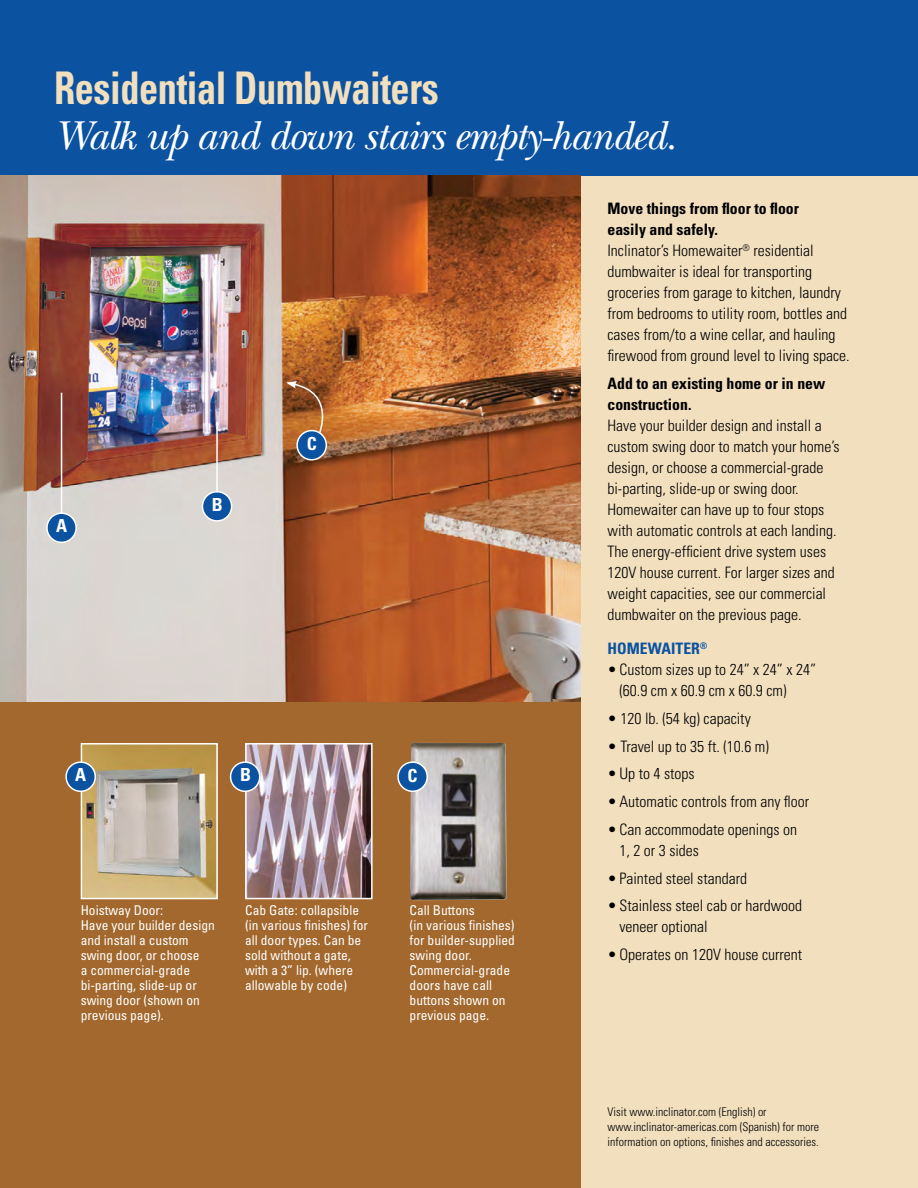
<style>
.page{position:relative;width:918px;height:1188px;background:#f1dfbe}
.page>*{position:absolute;margin:0;border:0;box-sizing:border-box;transform-origin:0 0}
.t1{font:700 condensed 45px "Univers LT Std";letter-spacing:-.01em;color:#f1dfbe;scale:.85 1}
.t2{font:italic 42px "New Baskerville Std";letter-spacing:-.025em;color:#fff}
.t3{font:700 condensed 18px "Univers LT Std";color:#fff}
.t4{font:300 condensed 15.75px/21px "Univers LT Std";color:#000}
.t5{font:700 condensed 15.75px/21px "Univers LT Std";color:#000}
.t6{font:700 condensed 15.75px "Univers LT Std";color:#0b52a1}
.t7{font:condensed 13.5px/15px "Univers LT Std";color:#fff}
.t8{font:300 condensed 12px/15px "Univers LT Std";color:#000}
.s1{font-weight:700}
</style>
<div class="page">
<div style="left:0;top:0;width:918px;height:176px;background:#0b52a1"></div>
<img style="left:0;top:176px;width:580px;height:526px">
<div style="left:0;top:702px;width:580px;height:486px;background:#a2682d"></div>
<div style="left:47px;top:513px;width:29px;height:29px;background:#0b52a1;border-radius:50%"></div>
<div style="left:46px;top:512px;width:31px;height:31px;border:2px solid #fff;border-radius:50%"></div>
<div style="left:202px;top:492px;width:30px;height:29px;background:#0b52a1;border-radius:50%"></div>
<div style="left:202px;top:491px;width:30px;height:31px;border:2px solid #fff;border-radius:50%"></div>
<img style="left:84px;top:746px;width:131px;height:150px">
<div style="left:81px;top:743px;width:137px;height:156px;border:2px solid #fff"></div>
<img style="left:248px;top:746px;width:122px;height:150px">
<div style="left:245px;top:743px;width:128px;height:156px;border:2px solid #fff"></div>
<img style="left:410px;top:743px;width:97px;height:157px">
<div style="left:66px;top:762px;width:29px;height:29px;background:#0b52a1;border-radius:50%"></div>
<div style="left:65px;top:761px;width:31px;height:31px;border:2px solid #fff;border-radius:50%"></div>
<div style="left:297px;top:431px;width:29px;height:29px;background:#0b52a1;border-radius:50%"></div>
<div style="left:296px;top:430px;width:31px;height:30px;border:2px solid #fff;border-radius:50%"></div>
<div style="left:398px;top:762px;width:29px;height:29px;background:#0b52a1;border-radius:50%"></div>
<div style="left:397px;top:761px;width:31px;height:31px;border:2px solid #fff;border-radius:50%"></div>
<hr style="left:61px;top:393px;width:1px;height:121px;background:#fff">
<hr style="left:216px;top:422px;width:2px;height:70px;background:#fff">
<svg style="left:286px;top:381px;width:49px;height:53px;background:#a46333"></svg>
<div style="left:231px;top:762px;width:29px;height:29px;background:#0b52a1;border-radius:50%"></div>
<div style="left:230px;top:761px;width:30px;height:31px;border:2px solid #fff;border-radius:50%"></div>
<h1 class="t1" style="left:54px;top:60px;width:454px">Residential Dumbwaiters</h1>
<h2 class="t2" style="left:54px;top:111px;width:624px">Walk up and down stairs empty-handed.</h2>
<p class="t3" style="left:56px;top:515px;width:12px">A</p>
<p class="t3" style="left:212px;top:494px;width:12px">B</p>
<p class="t3" style="left:307px;top:433px;width:12px">C</p>
<p class="t3" style="left:75px;top:763px;width:12px">A</p>
<p class="t3" style="left:240px;top:764px;width:12px">B</p>
<p class="t3" style="left:408px;top:764px;width:12px">C</p>
<p class="t7" style="left:81px;top:903px;width:136px">Hoistway Door:<br>Have your builder design and install a custom swing door, or choose<br>a commercial-grade bi-parting, slide-up or swing door (shown on previous page).</p>
<p class="t7" style="left:245px;top:903px;width:124px">Cab Gate: collapsible (in various finishes) for all door types. Can be sold without a gate, with a 3” lip. (where allowable by code)</p>
<p class="t7" style="left:410px;top:903px;width:107px">Call Buttons<br>(in various finishes) for builder-supplied swing door.<br>Commercial-grade doors have call buttons shown on previous page.</p>
<p class="t4" style="left:608px;top:198px;width:244px"><span class="s1">Move things from floor to floor<br>easily and safely.<br></span>Inclinator’s Homewaiter<sup>®</sup> residential dumbwaiter is ideal for transporting groceries from garage to kitchen, laundry from bedrooms to utility room, bottles and cases from/to a wine cellar, and hauling firewood from ground level to living space.</p>
<p class="t5" style="left:608px;top:372px;width:219px">Add to an existing home or in new construction.</p>
<p class="t4" style="left:608px;top:415px;width:234px">Have your builder design and install a custom swing door to match your home’s design, or choose a commercial-grade bi-parting, slide-up or swing door.<br>Homewaiter can have up to four stops with automatic controls at each landing.<br>The energy-efficient drive system uses 120V house current. For larger sizes and weight capacities, see our commercial dumbwaiter on the previous page.</p>
<p class="t6" style="left:608px;top:639px;width:102px">HOMEWAITER<sup>®</sup></p>
<p class="t4" style="left:620px;top:659px;width:198px;text-indent:-12px">• Custom sizes up to 24” x 24” x 24” (60.9 cm x 60.9 cm x 60.9 cm)</p>
<p class="t4" style="left:608px;top:708px;width:145px">• 120 lb. (54 kg) capacity</p>
<p class="t4" style="left:608px;top:736px;width:163px">• Travel up to 35 ft. (10.6 m)</p>
<p class="t4" style="left:608px;top:763px;width:89px">• Up to 4 stops</p>
<p class="t4" style="left:608px;top:791px;width:203px">• Automatic controls from any floor</p>
<p class="t4" style="left:620px;top:819px;width:179px;text-indent:-12px">• Can accommodate openings on<br>1, 2 or 3 sides</p>
<p class="t4" style="left:608px;top:868px;width:141px">• Painted steel standard</p>
<p class="t4" style="left:620px;top:895px;width:184px;text-indent:-12px">• Stainless steel cab or hardwood veneer optional</p>
<p class="t4" style="left:608px;top:944px;width:196px">• Operates on 120V house current</p>
<p class="t8" style="left:608px;top:1105px;width:213px">Visit www.inclinator.com (English) or www.inclinator-americas.com (Spanish) for more information on options, finishes and accessories.</p>
</div>
